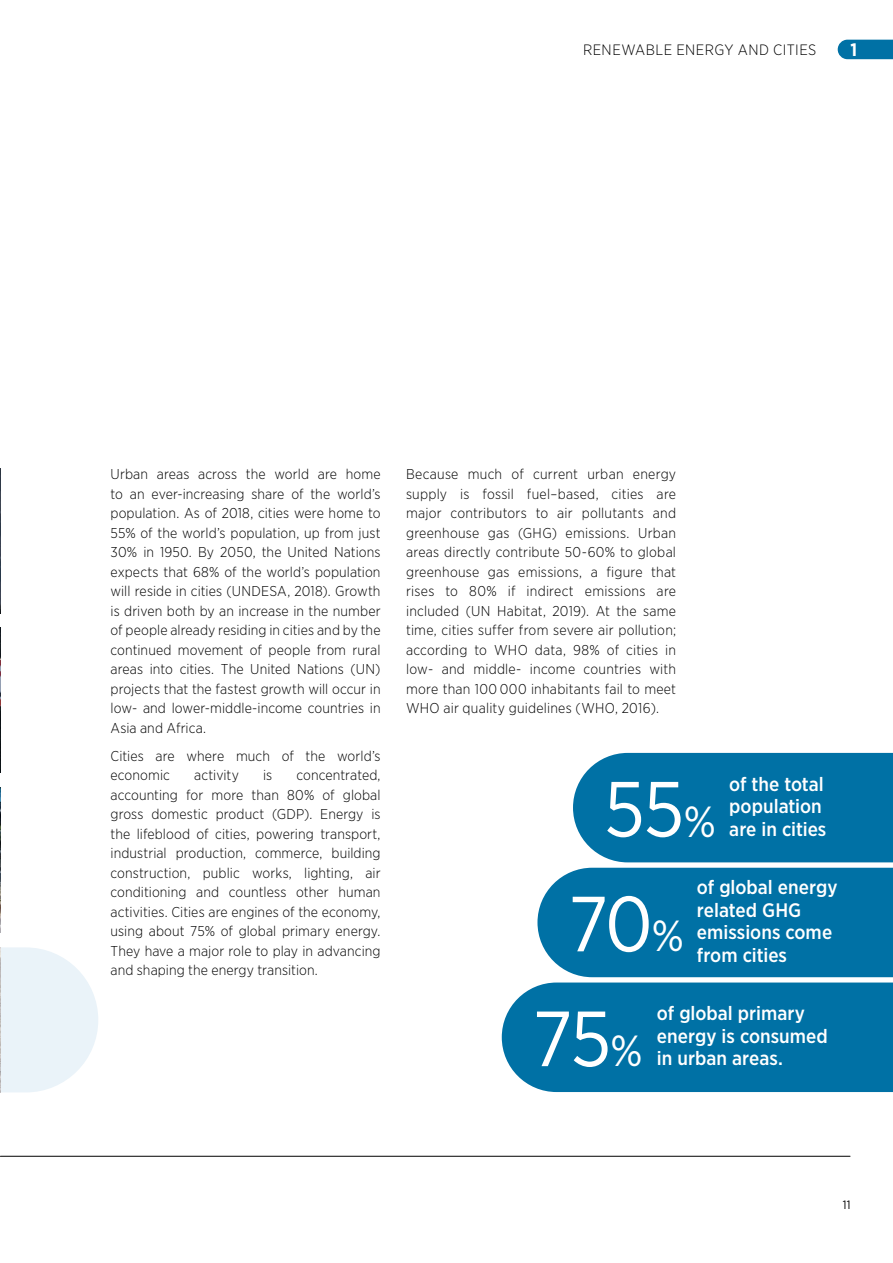
<style>
.page{position:relative;width:893px;height:1263px;background:#fff}
.page>*{position:absolute;margin:0;border:0;box-sizing:border-box;transform-origin:0 0}
.HL1{font:78px "Gotham Narrow";color:#fff}
.HL1-2{font:500 19.5px/22.5px "Gotham Narrow";color:#fff}
.t1{font:700 18px "Gotham Narrow";color:#fff}
.t2{font:300 15px "Gotham Narrow";letter-spacing:.025em;color:#000}
.Fliesstext{font:300 14.25px/19.5px "Gotham Narrow";letter-spacing:.01em;color:#000;text-align:justify}
.t3{font:12px "Gotham Narrow";color:#000}
.s1{font-size:43.5px}
</style>
<div class="page">
<img style="left:0;top:628px;width:1px;height:145px">
<img style="left:0;top:468px;width:1px;height:145px">
<img style="left:0;top:787px;width:1px;height:145px">
<svg style="left:1px;top:947px;width:97px;height:145px"></svg>
<img style="left:0;top:947px;width:1px;height:145px">
<svg style="left:838px;top:40px;width:55px;height:19px"></svg>
<hr style="left:0;top:1156px;width:850px;height:1px;background:#000">
<svg style="left:502px;top:868px;width:391px;height:224px;background:#187ead"></svg>
<div style="left:573px;top:753px;width:320px;height:109px;background:#0071a5"></div>
<p class="t2" style="left:583px;top:40px;width:235px">RENEWABLE ENERGY AND CITIES</p>
<p class="t1" style="left:850px;top:38px;width:8px">1</p>
<p class="Fliesstext" style="left:111px;top:464px;width:272px">Urban areas across the world are home to an ever-increasing share of the world’s population. As of 2018, cities were home to 55% of the world’s population, up from just 30% in 1950. By 2050, the United Nations expects that 68% of the world’s population will reside in cities (UNDESA, 2018). Growth is driven both by an increase in the number of people already residing in cities and by the continued movement of people from rural areas into cities. The United Nations (UN) projects that the fastest growth will occur in low- and lower-middle-income countries in Asia and Africa.</p>
<p class="Fliesstext" style="left:111px;top:746px;width:272px">Cities are where much of the world’s economic</p>
<p class="Fliesstext" style="left:111px;top:765px;width:272px;text-indent:186px">concentrated, accounting for more than 80% of global gross domestic product (GDP). Energy is the lifeblood of cities, powering transport, industrial production, commerce, building construction, public works, lighting, air conditioning and countless other human activities. Cities are engines of the economy, using about 75% of global primary energy.<br>They have a major role to play in advancing and shaping the energy transition.</p>
<p class="Fliesstext" style="left:194px;top:765px;width:46px">activity</p>
<p class="Fliesstext" style="left:263px;top:765px;width:11px">is</p>
<p class="Fliesstext" style="left:406px;top:464px;width:272px">Because much of current urban energy supply is fossil fuel–based, cities are major contributors to air pollutants and greenhouse gas (GHG) emissions. Urban areas directly contribute 50-60% to global greenhouse gas emissions, a figure that rises to 80% if indirect emissions are included (UN Habitat, 2019). At the same time, cities suffer from severe air pollution; according to WHO data, 98% of cities in low- and middle- income countries with more than 100 000 inhabitants fail to meet WHO air quality guidelines (WHO, 2016).</p>
<p class="HL1" style="left:604px;top:761px;width:113px">55<span class="s1">%</span></p>
<p class="HL1-2" style="left:729px;top:772px;width:99px">of the total population are in cities</p>
<p class="HL1" style="left:568px;top:875px;width:117px">70<span class="s1">%</span></p>
<p class="HL1-2" style="left:697px;top:876px;width:142px">of global energy related GHG emissions come from cities</p>
<p class="HL1" style="left:533px;top:990px;width:112px">75<span class="s1">%</span></p>
<p class="HL1-2" style="left:657px;top:1002px;width:172px">of global primary energy is consumed in urban areas.</p>
<p class="t3" style="left:843px;top:1197px;width:9px">11</p>
</div>
